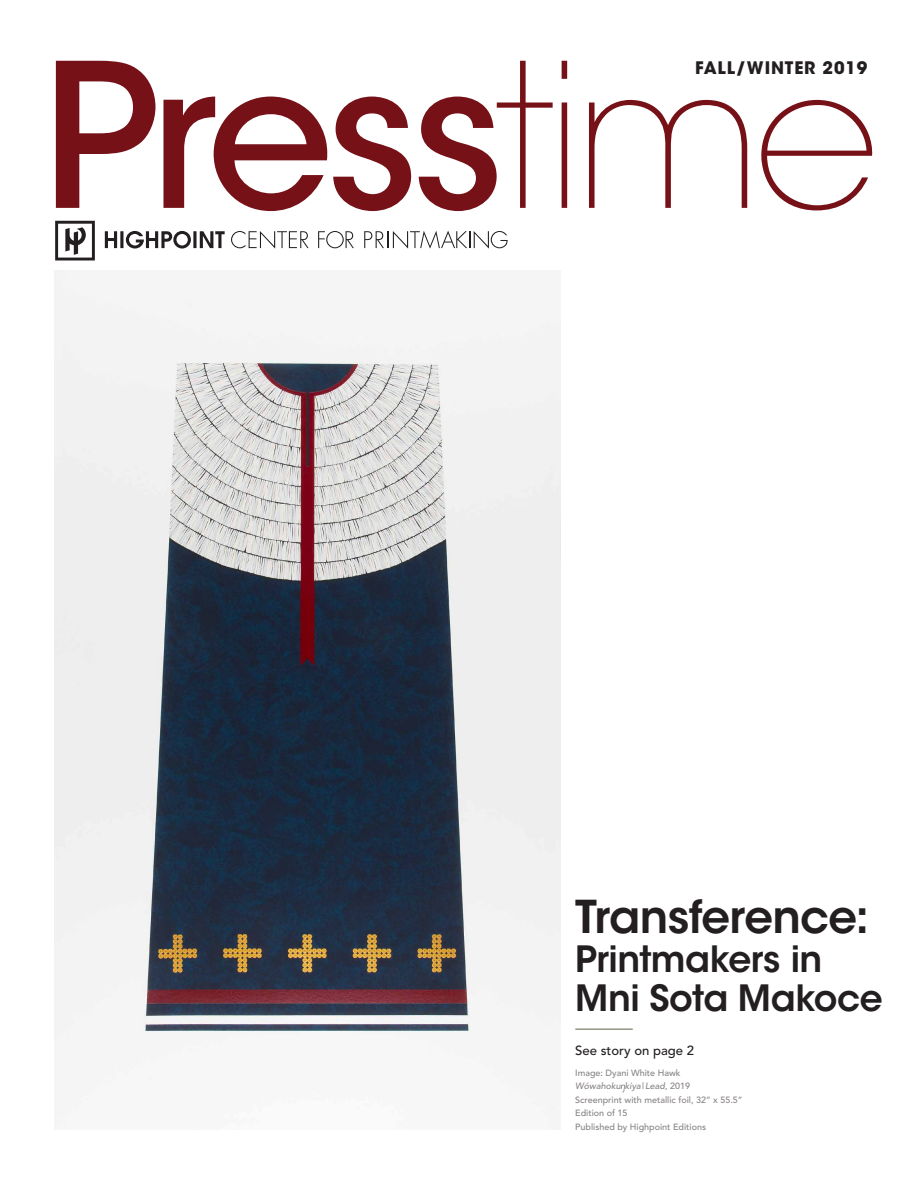
<style>
.page{position:relative;width:918px;height:1188px;background:#fff}
.page>*{position:absolute;margin:0;border:0;box-sizing:border-box;transform-origin:0 0}
.t1{font:600 45px "ITC Avant Garde Std";letter-spacing:-.015em;color:#231f20}
.t2{font:600 36px/39px "ITC Avant Garde Std";letter-spacing:-.015em;color:#231f20}
.t3{font:700 17.1px "ITC Avant Garde Std";letter-spacing:.05em;color:#231f20}
.t4{font:500 13.2px "Avenir";color:#231f20}
.t5{font:500 9px/13.5px "Avenir";color:#878382}
.s1{font-style:italic}
</style>
<div class="page">
<svg style="left:56px;top:61px;width:817px;height:150px"></svg>
<svg style="left:231px;top:231px;width:78px;height:18px"></svg>
<svg style="left:318px;top:231px;width:36px;height:17px"></svg>
<svg style="left:364px;top:231px;width:144px;height:18px"></svg>
<svg style="left:105px;top:231px;width:120px;height:18px"></svg>
<svg style="left:55px;top:221px;width:40px;height:39px"></svg>
<img style="left:54px;top:271px;width:506px;height:769px">
<hr style="left:575px;top:1029px;width:58px;height:1px;background:#5f604b">
<svg style="left:621px;top:1085px;width:4px;height:7px"></svg>
<h3 class="t3" style="left:695px;top:57px;width:174px">FALL/WINTER 2019</h3>
<h1 class="t1" style="left:575px;top:888px;width:295px">Transference:</h1>
<h2 class="t2" style="left:575px;top:940px;width:309px">Printmakers in<br>Mni Sota Makoce</h2>
<h3 class="t4" style="left:575px;top:1042px;width:120px">See story on page 2</h3>
<p class="t5" style="left:575px;top:1066px;width:169px">Image: Dyani White Hawk<br><span class="s1">Wówahoku kiya</span>|<span class="s1">Lead,</span> 2019<br>Screenprint with metallic foil, 32” x 55.5”<br>Edition of 15<br>Published by Highpoint Editions</p>
</div>
